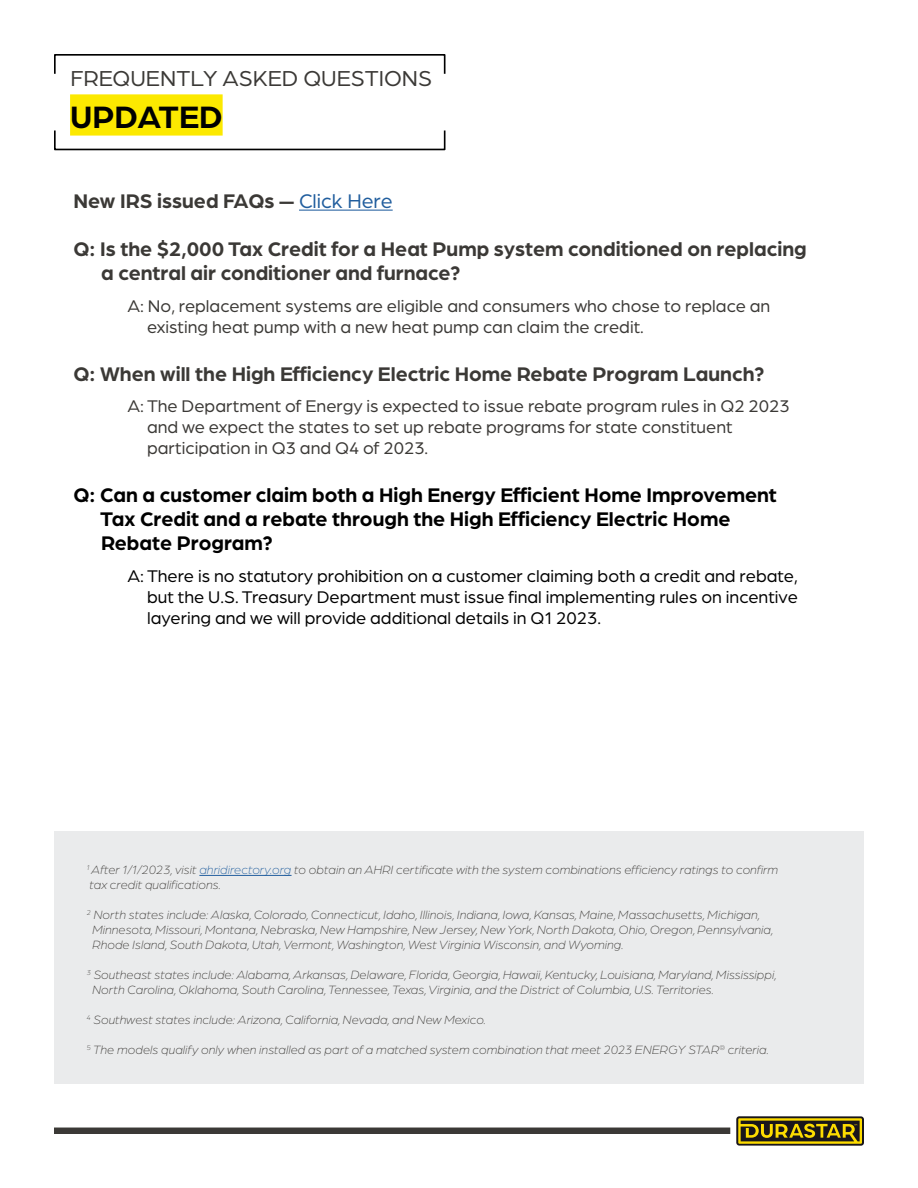
<style>
.page{position:relative;width:918px;height:1188px;background:#fff}
.page>*{position:absolute;margin:0;border:0;box-sizing:border-box;transform-origin:0 0}
.t1{font:700 33px "Arboria";color:#000}
.t2{font:23.1px "Arboria";color:#3b3936}
.t3{font:700 21px/24px "Arboria";color:#3b3936}
.t4{font:700 21px/24px "Arboria";color:#000}
.t5{font:18px/21px "Arboria";color:#3b3936}
.t6{font:18px/21px "Arboria";color:#000;text-align:justify}
.t7{font:italic 300 12.75px/15px "Arboria";color:#3b3936}
.s1{font-weight:400;color:#215e9e}
.s2{color:#215e9e}
</style>
<div class="page">
<div style="left:54px;top:1128px;width:676px;height:6px;background:#3b3936"></div>
<svg style="left:736px;top:1116px;width:128px;height:30px"></svg>
<div style="left:70px;top:94px;width:153px;height:42px;background:#fce900"></div>
<div style="left:54px;top:54px;width:392px;height:21px;border:2px solid #000"></div>
<div style="left:54px;top:130px;width:391px;height:20px;border:2px solid #000"></div>
<hr style="left:299px;top:210px;width:94px;height:1px;background:#215e9e">
<div style="left:54px;top:832px;width:810px;height:252px;background:#eaebec"></div>
<hr style="left:199px;top:875px;width:93px;height:1px;background:#215e9e">
<h2 class="t2" style="left:71px;top:63px;width:363px">FREQUENTLY ASKED QUESTIONS</h2>
<h1 class="t1" style="left:70px;top:94px;width:154px">UPDATED</h1>
<h3 class="t3" style="left:73px;top:188px;width:321px">New IRS issued FAQs — <span class="s1">Click Here</span></h3>
<h3 class="t3" style="left:101px;top:236px;width:707px;text-indent:-28px">Q: Is the $2,000 Tax Credit for a Heat Pump system conditioned on replacing a central air conditioner and furnace?</h3>
<h3 class="t5" style="left:147px;top:294px;width:625px;text-indent:-20px">A: No, replacement systems are eligible and consumers who chose to replace an existing heat pump with a new heat pump can claim the credit.</h3>
<h3 class="t3" style="left:73px;top:360px;width:693px">Q: When will the High Efficiency Electric Home Rebate Program Launch?</h3>
<h3 class="t5" style="left:147px;top:395px;width:644px;text-indent:-20px">A: The Department of Energy is expected to issue rebate program rules in Q2 2023 and we expect the states to set up rebate programs for state constituent participation in Q3 and Q4 of 2023.</h3>
<h3 class="t4" style="left:100px;top:482px;width:678px;text-indent:-27px">Q: Can a customer claim both a High Energy Efficient Home Improvement<br>Tax Credit and a rebate through the High Efficiency Electric Home<br>Rebate Program?</h3>
<h3 class="t6" style="left:147px;top:564px;width:652px;text-indent:-20px">A: There is no statutory prohibition on a customer claiming both a credit and rebate, but the U.S. Treasury Department must issue final implementing rules on incentive layering and we will provide additional details in Q1 2023.</h3>
<p class="t7" style="left:87px;top:862px;width:693px"><sup>1</sup> After 1/1/2023, visit <span class="s2">ahridirectory.org</span> to obtain an AHRI certificate with the system combinations efficiency ratings to confirm tax credit qualifications.</p>
<p class="t7" style="left:92px;top:907px;width:683px;text-indent:-6px"><sup>2</sup> North states include: Alaska, Colorado, Connecticut, Idaho, Illinois, Indiana, Iowa, Kansas, Maine, Massachusetts, Michigan,<br>Minnesota, Missouri, Montana, Nebraska, New Hampshire, New Jersey, New York, North Dakota, Ohio, Oregon, Pennsylvania,<br>Rhode Island, South Dakota, Utah, Vermont, Washington, West Virginia Wisconsin, and Wyoming.</p>
<p class="t7" style="left:92px;top:967px;width:686px;text-indent:-6px"><sup>3</sup> Southeast states include: Alabama, Arkansas, Delaware, Florida, Georgia, Hawaii, Kentucky, Louisiana, Maryland, Mississippi,<br>North Carolina, Oklahoma, South Carolina, Tennessee, Texas, Virginia, and the District of Columbia, U.S. Territories.</p>
<p class="t7" style="left:87px;top:1012px;width:401px"><sup>4</sup> Southwest states include: Arizona, California, Nevada, and New Mexico.</p>
<p class="t7" style="left:87px;top:1042px;width:684px"><sup>5</sup> The models qualify only when installed as part of a matched system combination that meet 2023 ENERGY STAR<sup>®</sup> criteria.</p>
</div>
